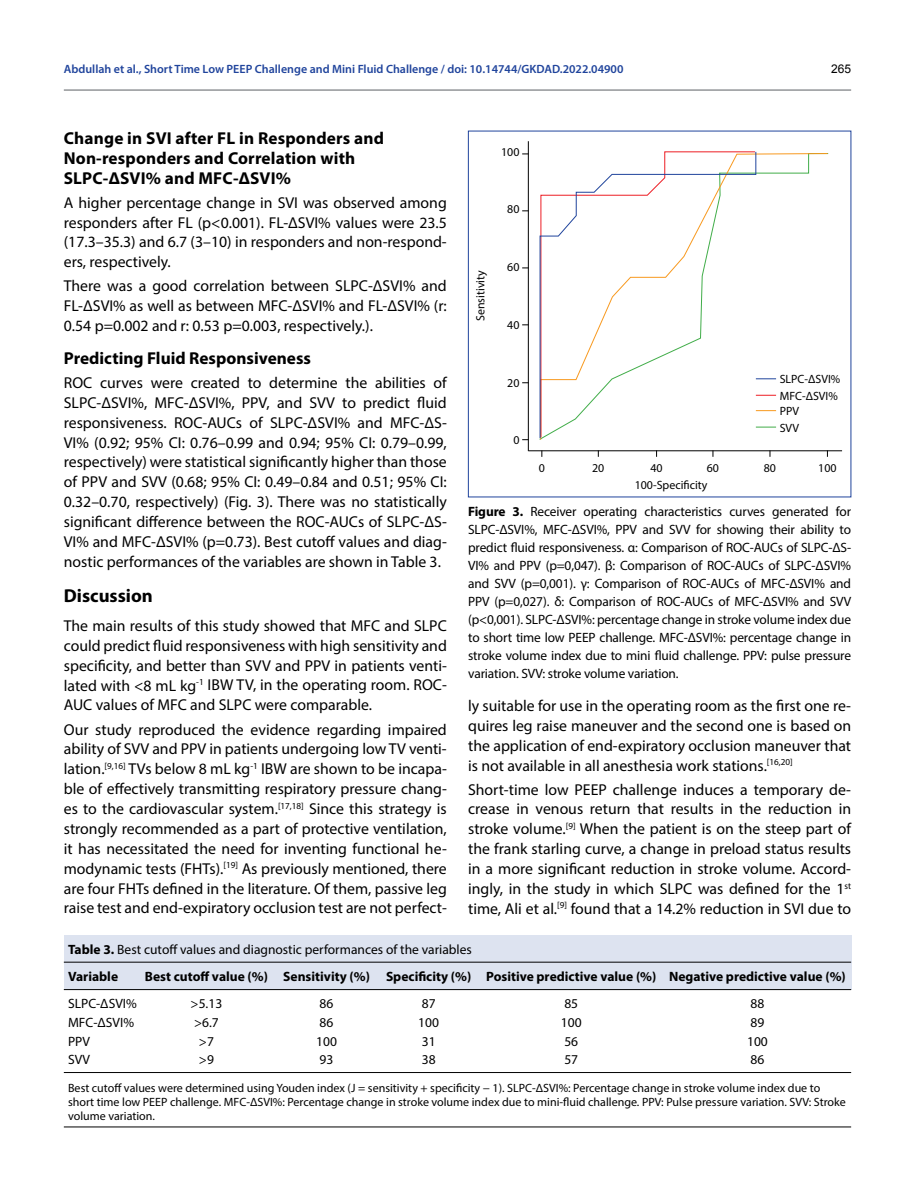
<style>
.page{position:relative;width:915px;height:1191px;background:#fff}
.page>*{position:absolute;margin:0;border:0;box-sizing:border-box;transform-origin:0 0}
.t1{font:700 18.75px "Myriad Pro";color:#000}
.t2{font:700 17.25px/19.8px "Myriad Pro";letter-spacing:.01em;color:#000}
.t3{font:15.75px/19.8px "Myriad Pro";color:#000;text-align:justify}
.t4{font:13.5px/18px "Myriad Pro";color:#000;text-align:justify}
.t5{font:700 13.5px "Myriad Pro";color:#000}
.t6{font:12px/14.4px "Myriad Pro";color:#000}
.t7{font:600 12px "Myriad Pro";color:#20449c}
.t8{font:12px "Arial";color:#000}
.s1{font-weight:700}
</style>
<div class="page">
<hr style="left:64px;top:89px;width:786px;height:2px;background:#939598">
<hr style="left:528px;top:450px;width:313px;height:1px;background:#000">
<hr style="left:527px;top:141px;width:1px;height:310px;background:#000">
<svg style="left:539px;top:153px;width:289px;height:287px"></svg>
<svg style="left:539px;top:151px;width:217px;height:288px"></svg>
<svg style="left:755px;top:378px;width:20px;height:1px"></svg>
<svg style="left:755px;top:410px;width:20px;height:1px"></svg>
<svg style="left:755px;top:395px;width:20px;height:1px"></svg>
<svg style="left:755px;top:427px;width:20px;height:1px"></svg>
<div style="left:64px;top:935px;width:786px;height:54px;background:#dde3f0"></div>
<hr style="left:64px;top:1072px;width:786px;height:1px;background:#000">
<hr style="left:64px;top:962px;width:786px;height:1px;background:#000">
<hr style="left:64px;top:989px;width:786px;height:1px;background:#000">
<hr style="left:64px;top:1126px;width:786px;height:1px;background:#000">
<p class="t7" style="left:64px;top:61px;width:561px">Abdullah et al., Short Time Low PEEP Challenge and Mini Fluid Challenge / doi: 10.14744/GKDAD.2022.04900</p>
<p class="t8" style="left:830px;top:60px;width:22px">265</p>
<p class="t2" style="left:64px;top:127px;width:321px">Change in SVI after FL in Responders and<br>Non-responders and Correlation with<br>SLPC-ΔSVI% and MFC-ΔSVI%</p>
<p class="t3" style="left:64px;top:192px;width:384px">A higher percentage change in SVI was observed among responders after FL (p&lt;0.001). FL-ΔSVI% values were 23.5 (17.3–35.3) and 6.7 (3–10) in responders and non-respond&shy;ers, respectively.</p>
<p class="t3" style="left:64px;top:276px;width:384px">There was a good correlation between SLPC-ΔSVI% and FL-ΔSVI% as well as between MFC-ΔSVI% and FL-ΔSVI% (r:<br>0.54 p=0.002 and r: 0.53 p=0.003, respectively.).</p>
<p class="t2" style="left:64px;top:347px;width:248px">Predicting Fluid Responsiveness</p>
<p class="t3" style="left:64px;top:372px;width:384px">ROC curves were created to determine the abilities of SLPC-ΔSVI%, MFC-ΔSVI%, PPV, and SVV to predict fluid responsiveness. ROC-AUCs of SLPC-ΔSVI% and MFC-ΔS-VI% (0.92; 95% CI: 0.76–0.99 and 0.94; 95% CI: 0.79–0.99, respectively) were statistical significantly higher than those of PPV and SVV (0.68; 95% CI: 0.49–0.84 and 0.51; 95% CI:<br>0.32–0.70, respectively) (Fig. 3). There was no statistically significant difference between the ROC-AUCs of SLPC-ΔS-VI% and MFC-ΔSVI% (p=0.73). Best cutoff values and diag&shy;nostic performances of the variables are shown in Table 3.</p>
<p class="t1" style="left:64px;top:584px;width:91px">Discussion</p>
<p class="t3" style="left:64px;top:615px;width:384px">The main results of this study showed that MFC and SLPC could predict fluid responsiveness with high sensitivity and specificity, and better than SVV and PPV in patients venti&shy;lated with &lt;8 mL kg<sup>-1</sup> IBW TV, in the operating room. ROC-AUC values of MFC and SLPC were comparable.</p>
<p class="t3" style="left:64px;top:719px;width:384px">Our study reproduced the evidence regarding impaired ability of SVV and PPV in patients undergoing low TV venti&shy;lation.<sup>[9,16]</sup> TVs below 8 mL kg<sup>-1</sup> IBW are shown to be incapa&shy;ble of effectively transmitting respiratory pressure chang&shy;es to the cardiovascular system.<sup>[17,18]</sup> Since this strategy is strongly recommended as a part of protective ventilation, it has necessitated the need for inventing functional he&shy;modynamic tests (FHTs).<sup>[19]</sup> As previously mentioned, there are four FHTs defined in the literature. Of them, passive leg raise test and end-expiratory occlusion test are not perfect-</p>
<p class="t6" style="left:501px;top:144px;width:20px">100</p>
<p class="t6" style="left:473px;top:321px;width:52px;rotate:-90deg">Sensitivity</p>
<p class="t6" style="left:507px;top:202px;width:14px">80</p>
<p class="t6" style="left:507px;top:260px;width:14px">60</p>
<p class="t6" style="left:507px;top:317px;width:14px">40</p>
<p class="t6" style="left:507px;top:375px;width:14px">20</p>
<p class="t6" style="left:513px;top:433px;width:8px">0</p>
<p class="t6" style="left:538px;top:461px;width:8px">0</p>
<p class="t6" style="left:779px;top:372px;width:62px">SLPC-ΔSVI%</p>
<p class="t6" style="left:779px;top:404px;width:21px">PPV</p>
<p class="t6" style="left:779px;top:388px;width:60px">MFC-ΔSVI%</p>
<p class="t6" style="left:779px;top:420px;width:21px">SVV</p>
<p class="t6" style="left:592px;top:461px;width:14px">20</p>
<p class="t6" style="left:634px;top:459px;width:74px;line-height:17px;text-indent:16px">40<br>100-Specificity</p>
<p class="t6" style="left:706px;top:461px;width:14px">60</p>
<p class="t6" style="left:763px;top:461px;width:14px">80</p>
<p class="t6" style="left:818px;top:461px;width:20px">100</p>
<p class="t4" style="left:468px;top:502px;width:384px"><span class="s1">Figure 3.</span> Receiver operating characteristics curves generated for SLPC-ΔSVI%, MFC-ΔSVI%, PPV and SVV for showing their ability to predict fluid responsiveness. α: Comparison of ROC-AUCs of SLPC-ΔS-VI% and PPV (p=0,047). β: Comparison of ROC-AUCs of SLPC-ΔSVI% and SVV (p=0,001). γ: Comparison of ROC-AUCs of MFC-ΔSVI% and PPV (p=0,027). δ: Comparison of ROC-AUCs of MFC-ΔSVI% and SVV (p&lt;0,001). SLPC-ΔSVI%: percentage change in stroke volume index due to short time low PEEP challenge. MFC-ΔSVI%: percentage change in stroke volume index due to mini fluid challenge. PPV: pulse pressure variation. SVV: stroke volume variation.</p>
<p class="t3" style="left:468px;top:695px;width:384px">ly suitable for use in the operating room as the first one re&shy;quires leg raise maneuver and the second one is based on the application of end-expiratory occlusion maneuver that is not available in all anesthesia work stations.<sup>[16,20]</sup></p>
<p class="t3" style="left:468px;top:779px;width:384px">Short-time low PEEP challenge induces a temporary de&shy;crease in venous return that results in the reduction in stroke volume.<sup>[9]</sup> When the patient is on the steep part of the frank starling curve, a change in preload status results in a more significant reduction in stroke volume. Accord&shy;ingly, in the study in which SLPC was defined for the 1<sup>st </sup>time, Ali et al.<sup>[9]</sup> found that a 14.2% reduction in SVI due to</p>
<p class="t4" style="left:68px;top:935px;width:405px;line-height:27.2px"><span class="s1">Table 3.</span> Best cutoff values and diagnostic performances of the variables<br><span class="s1">Variable</span></p>
<p class="t5" style="left:145px;top:967px;width:702px">Best cutoff value (%) Sensitivity (%) Specificity (%) Positive predictive value (%) Negative predictive value (%)</p>
<p class="t4" style="left:68px;top:994px;width:70px">SLPC-ΔSVI%</p>
<p class="t4" style="left:190px;top:994px;width:33px">&gt;5.13</p>
<p class="t4" style="left:319px;top:994px;width:15px">86</p>
<p class="t4" style="left:421px;top:994px;width:15px">87</p>
<p class="t4" style="left:564px;top:994px;width:15px">85</p>
<p class="t4" style="left:750px;top:994px;width:15px">88</p>
<p class="t4" style="left:68px;top:1013px;width:67px">MFC-ΔSVI%</p>
<p class="t4" style="left:194px;top:1013px;width:26px">&gt;6.7</p>
<p class="t4" style="left:319px;top:1013px;width:15px">86</p>
<p class="t4" style="left:418px;top:1013px;width:22px">100</p>
<p class="t4" style="left:560px;top:1013px;width:22px">100</p>
<p class="t4" style="left:750px;top:1013px;width:15px">89</p>
<p class="t4" style="left:68px;top:1032px;width:23px">PPV</p>
<p class="t4" style="left:199px;top:1032px;width:16px">&gt;7</p>
<p class="t4" style="left:316px;top:1032px;width:22px">100</p>
<p class="t4" style="left:421px;top:1032px;width:15px">31</p>
<p class="t4" style="left:564px;top:1032px;width:15px">56</p>
<p class="t4" style="left:746px;top:1032px;width:22px">100</p>
<p class="t4" style="left:68px;top:1050px;width:23px">SVV</p>
<p class="t4" style="left:199px;top:1050px;width:16px">&gt;9</p>
<p class="t4" style="left:319px;top:1050px;width:15px">93</p>
<p class="t4" style="left:421px;top:1050px;width:15px">38</p>
<p class="t4" style="left:564px;top:1050px;width:15px">57</p>
<p class="t4" style="left:750px;top:1050px;width:15px">86</p>
<p class="t6" style="left:68px;top:1080px;width:779px">Best cutoff values were determined using Youden index (J = sensitivity + specificity − 1). SLPC-ΔSVI%: Percentage change in stroke volume index due to short time low PEEP challenge. MFC-ΔSVI%: Percentage change in stroke volume index due to mini-fluid challenge. PPV: Pulse pressure variation. SVV: Stroke volume variation.</p>
</div>
